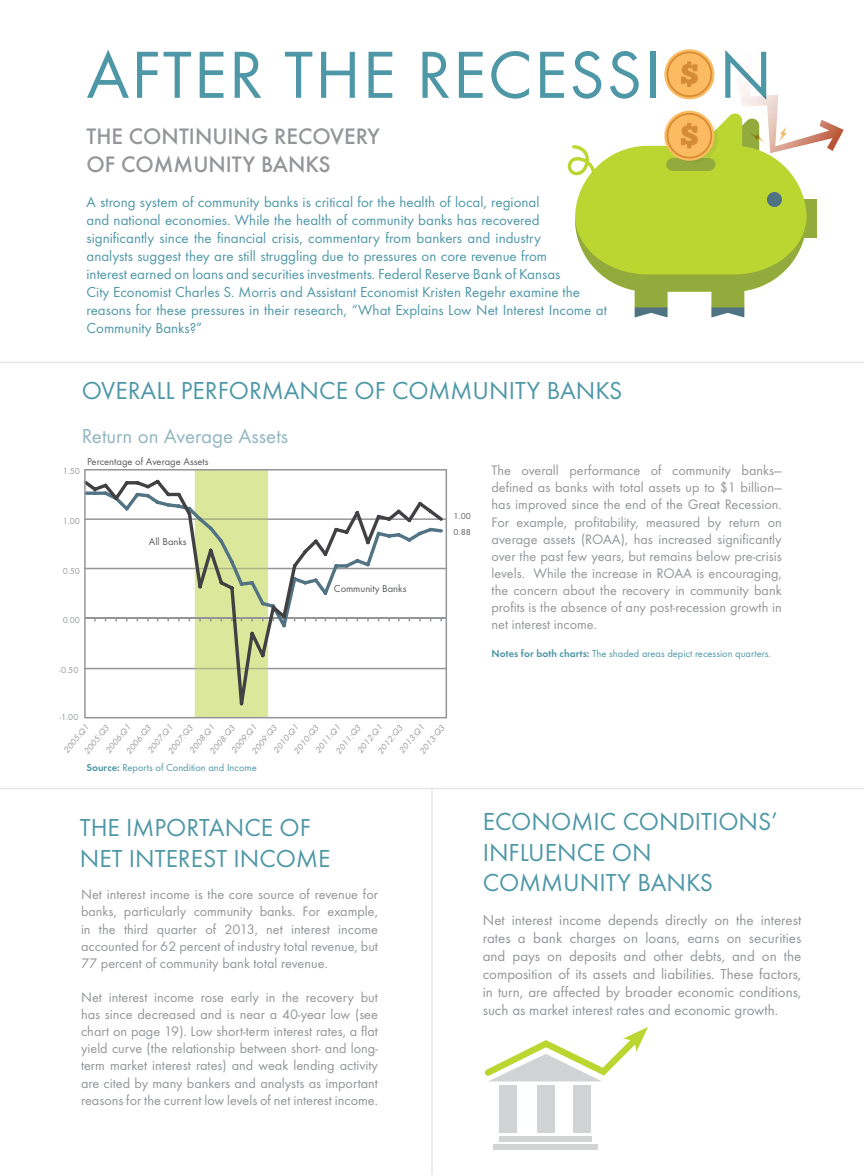
<style>
.page{position:relative;width:864px;height:1175px;background:#fff}
.page>*{position:absolute;margin:0;border:0;box-sizing:border-box;transform-origin:0 0}
.t1{font:69px "Futura T";color:#4e97a7}
.t2{font:25.5px/30.6px "Futura T";color:#4e97a7}
.t3{font:500 23.25px/27.9px "Futura T";color:#939598}
.t4{font:21px "Futura T";color:#91b6c2}
.t5{font:15px/18px "Futura T";color:#4e97a7}
.t6{font:15px/18px "Futura T";color:#939598;text-align:justify}
.t7{font:14.25px/17.1px "Futura T";color:#939598;text-align:justify}
.t8{font:10.5px "Futura T";color:#4e97a7}
.t9{font:10.5px "Futura T";color:#58595b}
.t10{font:9px "Futura T";color:#939598}
.t11{font:9px/15.5px "Futura T";color:#58595b}
.t12{font:italic 8.85px "Futura T";color:#939598}
.s1{font-weight:600}
</style>
<div class="page">
<svg style="left:84px;top:469px;width:363px;height:249px"></svg>
<hr style="left:0;top:788px;width:864px;height:1px;background:#e6e7e8">
<hr style="left:0;top:361px;width:864px;height:2px;background:#e6e7e8">
<div style="left:801px;top:199px;width:16px;height:39px;background:#93ab3c"></div>
<svg style="left:568px;top:145px;width:239px;height:72px;background:#c6dc50"></svg>
<svg style="left:575px;top:217px;width:232px;height:100px"></svg>
<div style="left:666px;top:158px;width:49px;height:13px;background:#93ab3c;border-radius:6px"></div>
<svg style="left:664px;top:111px;width:50px;height:50px"></svg>
<svg style="left:664px;top:49px;width:50px;height:50px"></svg>
<svg style="left:667px;top:51px;width:45px;height:46px;background:#f2b667"></svg>
<div style="left:767px;top:192px;width:15px;height:15px;background:#4f7382;border-radius:50%"></div>
<img style="left:740px;top:76px;width:104px;height:77px">
<svg style="left:667px;top:113px;width:97px;height:50px"></svg>
<svg style="left:779px;top:126px;width:8px;height:15px"></svg>
<div style="left:499px;top:1085px;width:18px;height:47px;background:#d1d3d4"></div>
<div style="left:537px;top:1085px;width:18px;height:47px;background:#d1d3d4"></div>
<div style="left:573px;top:1085px;width:18px;height:47px;background:#d1d3d4"></div>
<div style="left:499px;top:1136px;width:92px;height:5px;background:#d1d3d4"></div>
<div style="left:493px;top:1144px;width:104px;height:5px;background:#d1d3d4"></div>
<svg style="left:484px;top:1027px;width:164px;height:54px"></svg>
<hr style="left:431px;top:787px;width:2px;height:387px;background:#e6e7e8">
<h1 class="t1" style="left:87px;top:35px;width:235px">After the</h1>
<h1 class="t1" style="left:416px;top:35px;width:38px">Recessio</h1>
<h1 class="t1" style="left:719px;top:35px;width:54px">n</h1>
<h3 class="t3" style="left:87px;top:122px;width:295px">THE CONTIN UING RECOVERY<br>OF COMM UN ITY BAN KS</h3>
<p class="t5" style="left:87px;top:193px;width:522px">A strong system of community banks is critical for the health of local, regional<br>and national economies. While the health of community banks has recovered significantly since the financial crisis, commentary from bankers and industry<br>analysts suggest they are still struggling due to pressures on core revenue from<br>interest earned on loans and securities investments. Federal Reserve Bank of Kansas<br>City Economist Charles S. Morris and Assistant Economist Kristen Regehr examine the reasons for these pressures in their research, “What Explains Low N et Interest Income at Community Banks?”</p>
<h2 class="t2" style="left:82px;top:375px;width:331px">Overall performance of commu</h2>
<h2 class="t2" style="left:489px;top:375px;width:130px">nity banks</h2>
<h3 class="t4" style="left:82px;top:423px;width:208px">Return on Average Assets</h3>
<p class="t10" style="left:63px;top:466px;width:19px">1.50</p>
<p class="t9" style="left:87px;top:455px;width:123px">Percentage of Average Assets</p>
<p class="t10" style="left:63px;top:516px;width:19px">1.00</p>
<p class="t10" style="left:63px;top:565px;width:19px">0.50</p>
<p class="t10" style="left:63px;top:615px;width:19px">0.00</p>
<p class="t9" style="left:149px;top:536px;width:39px">All Banks</p>
<p class="t9" style="left:334px;top:583px;width:74px">Community Banks</p>
<p class="t11" style="left:454px;top:508px;width:19px">1.00<br>0.88</p>
<p class="t10" style="left:60px;top:665px;width:21px">-0.50</p>
<p class="t10" style="left:60px;top:711px;width:21px">-1.00</p>
<p class="t12" style="left:165px;top:750px;width:36px;rotate:-51deg">2007:Q3</p>
<p class="t12" style="left:82px;top:750px;width:36px;rotate:-51deg">2005:Q3</p>
<p class="t12" style="left:124px;top:750px;width:36px;rotate:-51deg">2006:Q3</p>
<p class="t12" style="left:375px;top:750px;width:36px;rotate:-51deg">2012:Q3</p>
<p class="t12" style="left:207px;top:750px;width:36px;rotate:-51deg">2008:Q3</p>
<p class="t12" style="left:291px;top:750px;width:36px;rotate:-51deg">2010:Q3</p>
<p class="t12" style="left:417px;top:750px;width:36px;rotate:-51deg">2013:Q3</p>
<p class="t12" style="left:333px;top:750px;width:36px;rotate:-51deg">2011:Q3</p>
<p class="t12" style="left:249px;top:750px;width:36px;rotate:-51deg">2009:Q3</p>
<p class="t12" style="left:61px;top:749px;width:36px;rotate:-51deg">2005:Q1</p>
<p class="t12" style="left:103px;top:749px;width:36px;rotate:-51deg">2006:Q1</p>
<p class="t12" style="left:397px;top:749px;width:36px;rotate:-51deg">2013:Q1</p>
<p class="t12" style="left:187px;top:749px;width:36px;rotate:-51deg">2008:Q1</p>
<p class="t12" style="left:229px;top:749px;width:36px;rotate:-51deg">2009:Q1</p>
<p class="t12" style="left:145px;top:749px;width:36px;rotate:-51deg">2007:Q1</p>
<p class="t12" style="left:355px;top:749px;width:36px;rotate:-51deg">2012:Q1</p>
<p class="t12" style="left:271px;top:749px;width:36px;rotate:-51deg">2010:Q1</p>
<p class="t12" style="left:313px;top:749px;width:36px;rotate:-51deg">2011:Q1</p>
<p class="t8" style="left:87px;top:761px;width:172px"><span class="s1">Source:</span> Reports of Condition and Income</p>
<p class="t7" style="left:492px;top:462px;width:292px">The overall performance of community banks— defined as banks with total assets up to $1 billion— has improved since the end of the Great Recession.<br>For example, profitability, measured by return on average assets (ROAA), has increased significantly over the past few years, but remains below pre-crisis levels. While the increase in ROAA is encouraging, the concern about the recovery in community bank profits is the absence of any post-recession growth in net interest income.</p>
<p class="t8" style="left:492px;top:647px;width:281px"><span class="s1">N otes for both charts:</span> The shaded areas depict recession quarters.</p>
<h2 class="t2" style="left:80px;top:812px;width:216px;text-indent:107px">rtance of net interest income</h2>
<h2 class="t2" style="left:483px;top:806px;width:86px">Economic</h2>
<h2 class="t2" style="left:623px;top:806px;width:84px">conditio</h2>
<h2 class="t2" style="left:739px;top:806px;width:41px">ns’</h2>
<h2 class="t2" style="left:80px;top:812px;width:62px">The impo</h2>
<h2 class="t2" style="left:483px;top:836px;width:170px">influence on commu</h2>
<h2 class="t2" style="left:580px;top:867px;width:130px">nity banks</h2>
<p class="t7" style="left:81px;top:886px;width:299px">N et interest income is the core source of revenue for banks, particularly community banks. For example, in the third quarter of 2013, net interest income accounted for 62 percent of industry total revenue, but 77 percent of community bank total revenue.</p>
<p class="t7" style="left:81px;top:988px;width:299px">N et interest income rose early in the recovery but has since decreased and is near a 40-year low (see chart on page 19). Low short-term interest rates, a flat yield curve (the relationship between short- and long&shy;term market interest rates) and weak lending activity are cited by many bankers and analysts as important reasons for the current low levels of net interest income.</p>
<p class="t6" style="left:483px;top:911px;width:320px">N et interest income depends directly on the interest rates a bank charges on loans, earns on securities and pays on deposits and other debts, and on the composition of its assets and liabilities. These factors, in turn, are affected by broader economic conditions, such as market interest rates and economic growth.</p>
</div>
